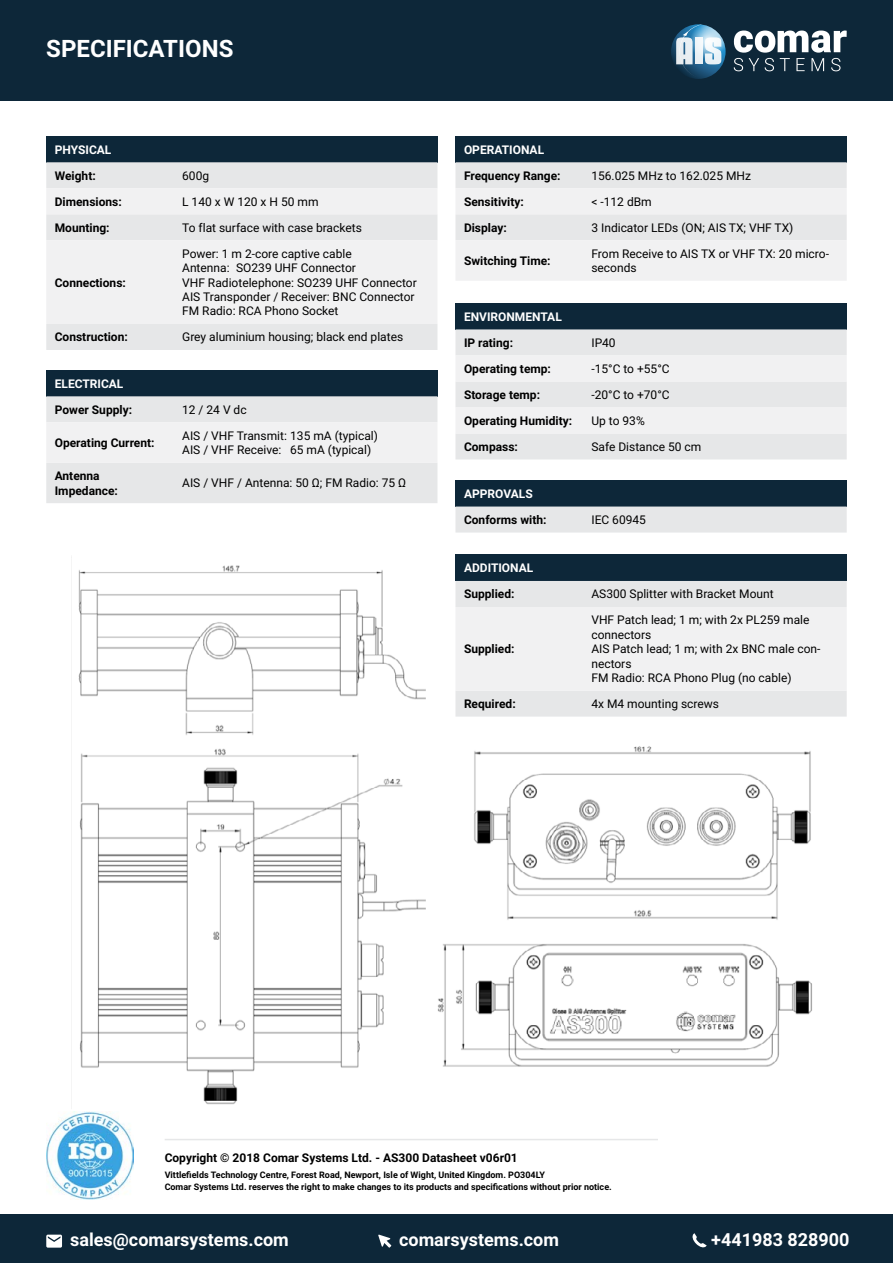
<style>
.page{position:relative;width:893px;height:1263px;background:#fff}
.page>*{position:absolute;margin:0;border:0;box-sizing:border-box;transform-origin:0 0}
.t1{font:700 24px "Roboto";color:#fff}
.t2{font:700 18px "Roboto";color:#fff}
.t3{font:12px/14.4px "Roboto";color:#000}
.t4{font:700 12px/14.4px "Roboto";color:#000}
.t5{font:700 12px "Roboto";color:#fff}
.t6{font:700 9px/12px "Roboto";color:#000}
</style>
<div class="page">
<div style="left:0;top:1214px;width:893px;height:49px;background:#0d2739"></div>
<div style="left:46px;top:136px;width:391px;height:26px;background:#0d2739"></div>
<div style="left:46px;top:162px;width:391px;height:188px;background:#e6e7e8"></div>
<svg style="left:46px;top:188px;width:391px;height:136px;fill:#f1f1f2"></svg>
<div style="left:455px;top:136px;width:392px;height:26px;background:#0d2739"></div>
<svg style="left:455px;top:162px;width:392px;height:119px"></svg>
<div style="left:455px;top:480px;width:392px;height:26px;background:#0d2739"></div>
<div style="left:455px;top:506px;width:392px;height:26px;background:#e6e7e8"></div>
<div style="left:455px;top:555px;width:392px;height:26px;background:#0d2739"></div>
<div style="left:455px;top:581px;width:392px;height:136px;background:#e6e7e8"></div>
<div style="left:455px;top:607px;width:392px;height:84px;background:#f1f1f2"></div>
<div style="left:455px;top:303px;width:392px;height:26px;background:#0d2739"></div>
<div style="left:455px;top:329px;width:392px;height:130px;background:#e6e7e8"></div>
<svg style="left:455px;top:355px;width:392px;height:78px"></svg>
<div style="left:46px;top:370px;width:391px;height:26px;background:#0d2739"></div>
<svg style="left:46px;top:396px;width:391px;height:107px"></svg>
<svg style="left:692px;top:1233px;width:15px;height:15px"></svg>
<svg style="left:378px;top:1234px;width:13px;height:13px"></svg>
<svg style="left:46px;top:1234px;width:16px;height:13px"></svg>
<img style="left:46px;top:1111px;width:87px;height:89px">
<hr style="left:165px;top:1139px;width:493px;height:1px;background:#e6e7e8">
<div style="left:0;top:0;width:893px;height:100px;background:#0d2739"></div>
<svg style="left:734px;top:31px;width:113px;height:40px"></svg>
<svg style="left:671px;top:24px;width:55px;height:55px;background:#85a9c0"></svg>
<img style="left:71px;top:557px;width:355px;height:548px">
<img style="left:437px;top:746px;width:375px;height:321px">
<h1 class="t1" style="left:46px;top:32px;width:189px">SPECIFICATIONS</h1>
<p class="t5" style="left:55px;top:141px;width:58px">PHYSICAL</p>
<p class="t4" style="left:55px;top:168px;width:42px">Weight:</p>
<p class="t3" style="left:182px;top:168px;width:28px">600g</p>
<p class="t4" style="left:55px;top:194px;width:68px">Dimensions:</p>
<p class="t3" style="left:182px;top:194px;width:138px">L 140 x W 120 x H 50 mm</p>
<p class="t4" style="left:55px;top:220px;width:56px">Mounting:</p>
<p class="t3" style="left:182px;top:220px;width:181px">To flat surface with case brackets</p>
<p class="t4" style="left:55px;top:275px;width:73px">Connections:</p>
<p class="t3" style="left:182px;top:246px;width:236px">Power: 1 m 2-core captive cable<br>Antenna: SO239 UHF Connector<br>VHF Radiotelephone: SO239 UHF Connector AIS Transponder / Receiver: BNC Connector FM Radio: RCA Phono Socket</p>
<p class="t4" style="left:55px;top:329px;width:75px">Construction:</p>
<p class="t3" style="left:182px;top:329px;width:223px">Grey aluminium housing; black end plates</p>
<p class="t5" style="left:55px;top:375px;width:70px">ELECTRICAL</p>
<p class="t4" style="left:55px;top:402px;width:79px">Power Supply:</p>
<p class="t3" style="left:182px;top:402px;width:66px">12 / 24 V dc</p>
<p class="t4" style="left:55px;top:435px;width:101px">Operating Current:</p>
<p class="t3" style="left:182px;top:428px;width:197px">AIS / VHF Transmit: 135 mA (typical)<br>AIS / VHF Receive: 65 mA (typical)</p>
<p class="t4" style="left:55px;top:468px;width:65px">Antenna<br>Impedance:</p>
<p class="t3" style="left:182px;top:475px;width:226px">AIS / VHF / Antenna: 50 Ω; FM Radio: 75 Ω</p>
<p class="t5" style="left:464px;top:141px;width:82px">OPERATIONAL</p>
<p class="t4" style="left:464px;top:168px;width:98px">Frequency Range:</p>
<p class="t3" style="left:591px;top:168px;width:161px">156.025 MHz to 162.025 MHz</p>
<p class="t4" style="left:464px;top:194px;width:61px">Sensitivity:</p>
<p class="t3" style="left:591px;top:194px;width:62px">&lt; -112 dBm</p>
<p class="t4" style="left:464px;top:220px;width:44px">Display:</p>
<p class="t3" style="left:591px;top:220px;width:204px">3 Indicator LEDs (ON; AIS TX; VHF TX)</p>
<p class="t4" style="left:464px;top:253px;width:88px">Switching Time:</p>
<p class="t3" style="left:591px;top:246px;width:239px">From Receive to AIS TX or VHF TX: 20 micro&shy;seconds</p>
<p class="t5" style="left:464px;top:308px;width:99px">ENVIRONMENTAL</p>
<p class="t4" style="left:464px;top:335px;width:51px">IP rating:</p>
<p class="t3" style="left:591px;top:335px;width:26px">IP40</p>
<p class="t4" style="left:464px;top:361px;width:89px">Operating temp:</p>
<p class="t3" style="left:591px;top:361px;width:80px">-15°C to +55°C</p>
<p class="t4" style="left:464px;top:387px;width:78px">Storage temp:</p>
<p class="t3" style="left:591px;top:387px;width:80px">-20°C to +70°C</p>
<p class="t4" style="left:464px;top:413px;width:110px">Operating Humidity:</p>
<p class="t3" style="left:591px;top:413px;width:55px">Up to 93%</p>
<p class="t4" style="left:464px;top:439px;width:55px">Compass:</p>
<p class="t3" style="left:591px;top:439px;width:111px">Safe Distance 50 cm</p>
<p class="t5" style="left:464px;top:485px;width:70px">APPROVALS</p>
<p class="t4" style="left:464px;top:512px;width:84px">Conforms with:</p>
<p class="t3" style="left:591px;top:512px;width:56px">IEC 60945</p>
<p class="t5" style="left:464px;top:560px;width:71px">ADDITIONAL</p>
<p class="t4" style="left:464px;top:586px;width:52px">Supplied:</p>
<p class="t3" style="left:591px;top:586px;width:184px">AS300 Splitter with Bracket Mount</p>
<p class="t4" style="left:464px;top:641px;width:52px">Supplied:</p>
<p class="t3" style="left:591px;top:612px;width:231px">VHF Patch lead; 1 m; with 2x PL259 male connectors<br>AIS Patch lead; 1 m; with 2x BNC male con&shy;nectors<br>FM Radio: RCA Phono Plug (no cable)</p>
<p class="t4" style="left:464px;top:696px;width:53px">Required:</p>
<p class="t3" style="left:591px;top:696px;width:129px">4x M4 mounting screws</p>
<p class="t4" style="left:165px;top:1150px;width:355px">Copyright © 2018 Comar Systems Ltd. - AS300 Datasheet v06r01</p>
<p class="t6" style="left:165px;top:1168px;width:449px">Vittlefields Technology Centre, Forest Road, Newport, Isle of Wight, United Kingdom. PO304LY<br>Comar Systems Ltd. reserves the right to make changes to its products and specifications without prior notice.</p>
<h2 class="t2" style="left:70px;top:1226px;width:220px">sales@comarsystems.com</h2>
<h2 class="t2" style="left:399px;top:1226px;width:161px">comarsystems.com</h2>
<h2 class="t2" style="left:711px;top:1226px;width:140px">+441983 828900</h2>
</div>
